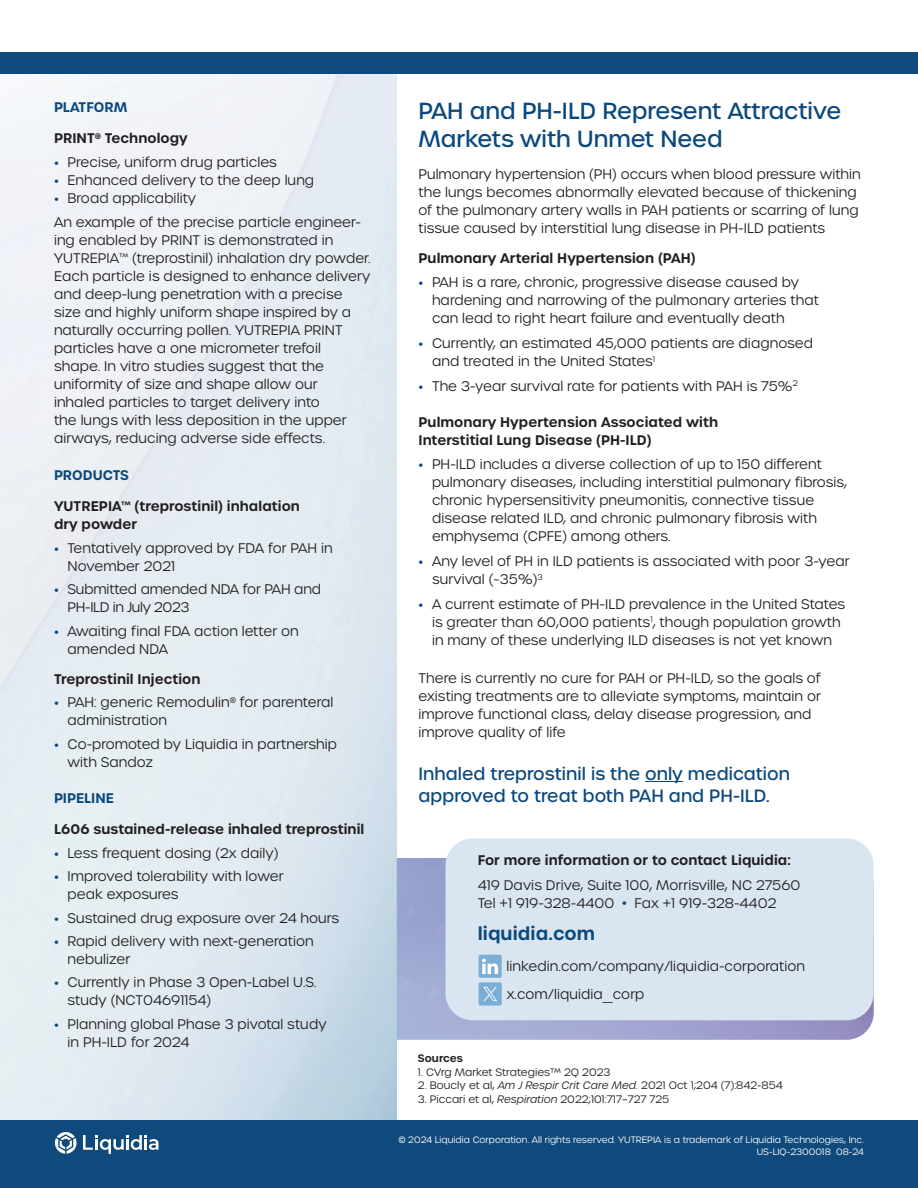
<style>
.page{position:relative;width:918px;height:1188px;background:#fff}
.page>*{position:absolute;margin:0;border:0;box-sizing:border-box;transform-origin:0 0}
._2-blue_sections{font:500 22.5px/28.5px "Urbane";color:#0a487e}
._1-Body_Text{font:600 18px "Urbane";letter-spacing:.005em;color:#0a487e}
._4-black_subs{font:500 17.25px/22.5px "Urbane";letter-spacing:.005em;color:#0a487e}
._1-Body_Text-2{font:300 13.5px/18px "Urbane";letter-spacing:.005em;color:#231f20}
._4-black_subs-2{font:600 13.5px/18px "Urbane";letter-spacing:.005em;color:#231f20}
._2-blue_sections-2{font:600 13.5px/18px "Urbane";letter-spacing:.005em;color:#231f20}
._2-blue_sections-3{font:600 13.5px "Urbane";color:#0a487e}
._1-Body_Text-3{font:300 10.5px "Urbane";letter-spacing:.005em;color:#231f20}
._1-Body_Text-4{font:600 10.5px "Urbane";color:#231f20}
._1-Body_Text-5{font:300 9px/12px "Urbane";letter-spacing:.005em;color:#fff;text-align:right}
.s1{font-family:"Montserrat";font-weight:700;color:#004888}
.s2{color:#0a487e}
.s3{font-style:italic}
</style>
<div class="page">
<img style="left:396px;top:858px;width:478px;height:182px">
<img style="left:0;top:73px;width:396px;height:1047px">
<div style="left:0;top:1120px;width:918px;height:68px;background:#10497c"></div>
<div style="left:0;top:52px;width:918px;height:21px;background:#10497c"></div>
<hr style="left:645px;top:781px;width:38px;height:1px;background:#0a487e">
<div style="left:446px;top:839px;width:428px;height:181px;background:#d9e6f2;border-radius:27px"></div>
<div style="left:479px;top:955px;width:23px;height:23px;background:#7baed4;border-radius:2px"></div>
<svg style="left:482px;top:959px;width:16px;height:15px"></svg>
<div style="left:479px;top:982px;width:23px;height:24px;background:#7baed4;border-radius:2px"></div>
<svg style="left:483px;top:987px;width:14px;height:14px"></svg>
<svg style="left:54px;top:1132px;width:23px;height:22px"></svg>
<svg style="left:83px;top:1135px;width:75px;height:19px"></svg>
<p class="_2-blue_sections-3" style="left:54px;top:98px;width:75px">PLATFORM</p>
<p class="_4-black_subs-2" style="left:54px;top:129px;width:135px">PRINT<sup>®</sup> Technology</p>
<p class="_1-Body_Text-2" style="left:54px;top:153px;width:224px"><span class="s1">•</span> Precise, uniform drug particles</p>
<p class="_1-Body_Text-2" style="left:54px;top:171px;width:262px"><span class="s1">•</span> Enhanced delivery to the deep lung</p>
<p class="_1-Body_Text-2" style="left:54px;top:189px;width:144px"><span class="s1">•</span> Broad applicability</p>
<p class="_1-Body_Text-2" style="left:54px;top:214px;width:318px">An example of the precise particle engineer&shy;ing enabled by PRINT is demonstrated in YUTREPIA<sup>™</sup> (treprostinil) inhalation dry powder.<br>Each particle is designed to enhance delivery and deep-lung penetration with a precise size and highly uniform shape inspired by a naturally occurring pollen. YUTREPIA PRINT particles have a one micrometer trefoil shape. In vitro studies suggest that the uniformity of size and shape allow our inhaled particles to target delivery into<br>the lungs with less deposition in the upper airways, reducing adverse side effects.</p>
<p class="_2-blue_sections-3" style="left:54px;top:466px;width:76px">PRODUCTS</p>
<p class="_4-black_subs-2" style="left:54px;top:498px;width:247px">YUTREPIA<sup>™</sup> (treprostinil) inhalation dry powder</p>
<p class="_1-Body_Text-2" style="left:68px;top:539px;width:267px;text-indent:-14px"><span class="s1">•</span> Tentatively approved by FDA for PAH in<br>November 2021</p>
<p class="_1-Body_Text-2" style="left:68px;top:580px;width:255px;text-indent:-14px"><span class="s1">•</span> Submitted amended NDA for PAH and<br>PH-ILD in July 2023</p>
<p class="_1-Body_Text-2" style="left:68px;top:622px;width:233px;text-indent:-14px"><span class="s1">•</span> Awaiting final FDA action letter on amended NDA</p>
<p class="_4-black_subs-2" style="left:54px;top:670px;width:148px">Treprostinil Injection</p>
<p class="_1-Body_Text-2" style="left:68px;top:693px;width:268px;text-indent:-14px"><span class="s1">•</span> PAH: generic Remodulin<sup>®</sup> for parenteral administration</p>
<p class="_1-Body_Text-2" style="left:68px;top:735px;width:271px;text-indent:-14px"><span class="s1">•</span> Co-promoted by Liquidia in partnership with Sandoz</p>
<p class="_2-blue_sections-3" style="left:54px;top:789px;width:62px">PIPELINE</p>
<p class="_4-black_subs-2" style="left:54px;top:821px;width:312px">L606 sustained-release inhaled treprostinil</p>
<p class="_1-Body_Text-2" style="left:54px;top:844px;width:226px"><span class="s1">•</span> Less frequent dosing (2x daily)</p>
<p class="_1-Body_Text-2" style="left:68px;top:867px;width:218px;text-indent:-14px"><span class="s1">•</span> Improved tolerability with lower peak exposures</p>
<p class="_1-Body_Text-2" style="left:54px;top:909px;width:287px"><span class="s1">•</span> Sustained drug exposure over 24 hours</p>
<p class="_1-Body_Text-2" style="left:68px;top:932px;width:248px;text-indent:-14px"><span class="s1">•</span> Rapid delivery with next-generation nebulizer</p>
<p class="_1-Body_Text-2" style="left:68px;top:974px;width:251px;text-indent:-14px"><span class="s1">•</span> Currently in Phase 3 Open-Label U.S. study (NCT04691154)</p>
<p class="_1-Body_Text-2" style="left:68px;top:1015px;width:261px;text-indent:-14px"><span class="s1">•</span> Planning global Phase 3 pivotal study in PH-ILD for 2024</p>
<p class="_2-blue_sections" style="left:418px;top:96px;width:424px">PAH and PH-ILD Represent Attractive<br>Markets with Unmet Need</p>
<p class="_1-Body_Text-2" style="left:418px;top:165px;width:444px">Pulmonary hypertension (PH) occurs when blood pressure within the lungs becomes abnormally elevated because of thickening of the pulmonary artery walls in PAH patients or scarring of lung tissue caused by interstitial lung disease in PH-ILD patients</p>
<p class="_4-black_subs-2" style="left:418px;top:249px;width:279px">Pulmonary Arterial Hypertension (PAH)</p>
<p class="_1-Body_Text-2" style="left:432px;top:274px;width:388px;text-indent:-14px"><span class="s1">•</span> PAH is a rare, chronic, progressive disease caused by hardening and narrowing of the pulmonary arteries that can lead to right heart failure and eventually death</p>
<p class="_1-Body_Text-2" style="left:432px;top:334px;width:383px;text-indent:-14px"><span class="s1">•</span> Currently, an estimated 45,000 patients are diagnosed and treated in the United States<sup>1</sup></p>
<p class="_1-Body_Text-2" style="left:418px;top:377px;width:381px"><span class="s1">•</span> The 3-year survival rate for patients with PAH is 75%<sup>2</sup></p>
<p class="_2-blue_sections-2" style="left:418px;top:413px;width:301px">Pulmonary Hypertension Associated with<br>Interstitial Lung Disease (PH-ILD)</p>
<p class="_1-Body_Text-2" style="left:432px;top:455px;width:417px;text-indent:-14px"><span class="s1">•</span> PH-ILD includes a diverse collection of up to 150 different pulmonary diseases, including interstitial pulmonary fibrosis, chronic hypersensitivity pneumonitis, connective tissue disease related ILD, and chronic pulmonary fibrosis with emphysema (CPFE) among others.</p>
<p class="_1-Body_Text-2" style="left:432px;top:552px;width:419px;text-indent:-14px"><span class="s1">•</span> Any level of PH in ILD patients is associated with poor 3-year survival (~35%)<sup>3</sup></p>
<p class="_1-Body_Text-2" style="left:432px;top:595px;width:415px;text-indent:-14px"><span class="s1">•</span> A current estimate of PH-ILD prevalence in the United States is greater than 60,000 patients<sup>1</sup>, though population growth in many of these underlying ILD diseases is not yet known</p>
<p class="_1-Body_Text-2" style="left:418px;top:669px;width:404px">There is currently no cure for PAH or PH-ILD, so the goals of existing treatments are to alleviate symptoms, maintain or improve functional class, delay disease progression, and improve quality of life</p>
<p class="_4-black_subs" style="left:418px;top:762px;width:373px">Inhaled treprostinil is the only medication approved to treat both PAH and PH-ILD.</p>
<p class="_4-black_subs-2" style="left:478px;top:852px;width:315px">For more information or to contact Liquidia:</p>
<p class="_1-Body_Text-2" style="left:478px;top:876px;width:324px">419 Davis Drive, Suite 100, Morrisville, NC 27560</p>
<p class="_1-Body_Text-2" style="left:478px;top:894px;width:300px">Tel +1 919-328-4400 <span class="s2">•</span> Fax +1 919-328-4402</p>
<p class="_1-Body_Text" style="left:478px;top:921px;width:119px">liquidia.com</p>
<p class="_1-Body_Text-2" style="left:507px;top:957px;width:300px">linkedin.com/company/liquidia-corporation</p>
<p class="_1-Body_Text-2" style="left:507px;top:985px;width:139px">x.com/liquidia_corp</p>
<p class="_1-Body_Text-4" style="left:418px;top:1051px;width:46px">Sources</p>
<p class="_1-Body_Text-3" style="left:418px;top:1065px;width:194px">1. CVrg Market Strategies™ 2Q 2023</p>
<p class="_1-Body_Text-3" style="left:418px;top:1078px;width:366px">2. Boucly et al, <span class="s3">Am J Respir Crit Care Med.</span> 2021 Oct 1;204 (7):842-854</p>
<p class="_1-Body_Text-3" style="left:418px;top:1092px;width:253px">3. Piccari et al, <span class="s3">Respiration</span> 2022;101:717–727 725</p>
<p class="_1-Body_Text-5" style="left:398px;top:1134px;width:467px">© 2024 Liquidia Corporation. All rights reserved. YUTREPIA is a trademark of Liquidia Technologies, Inc.<br>US-LIQ-2300018 08-24</p>
</div>
